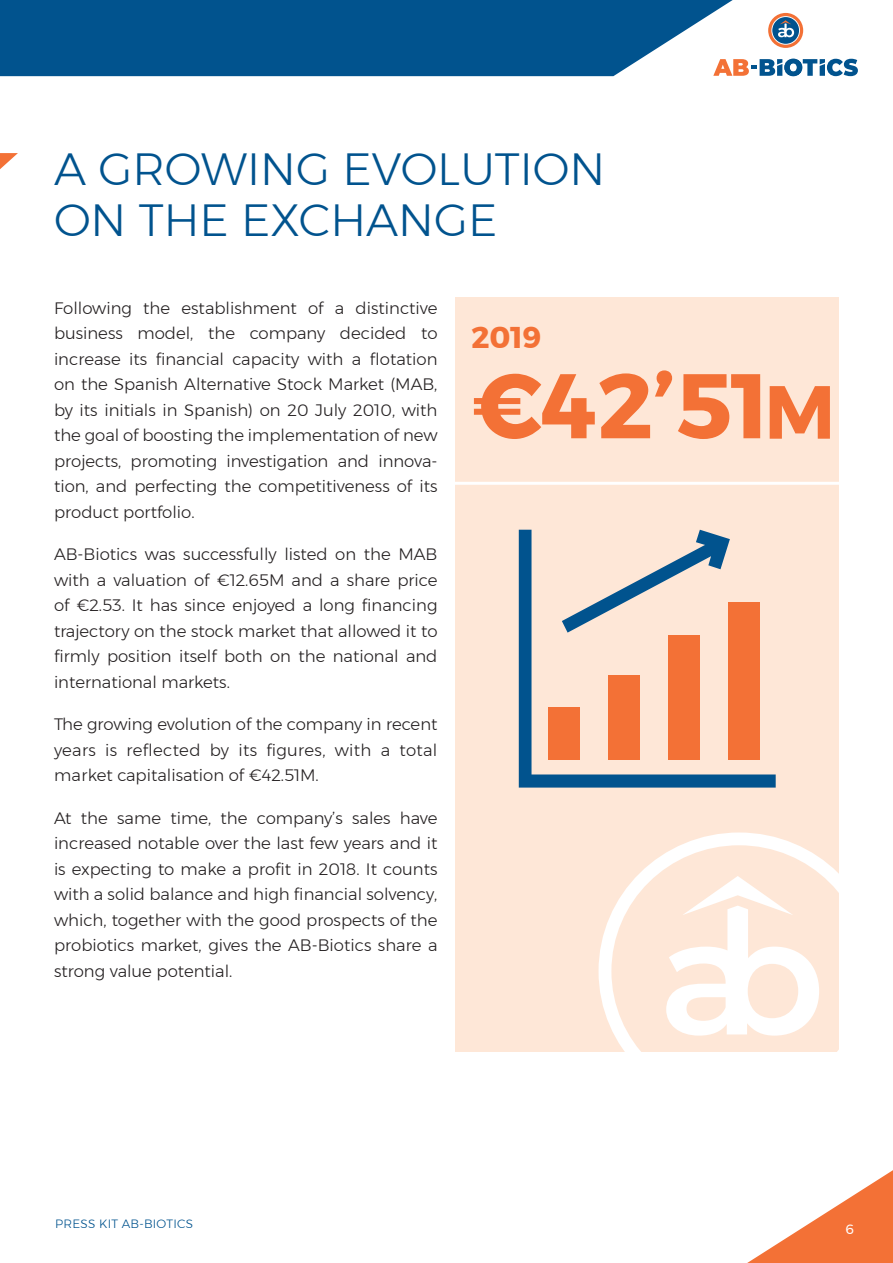
<style>
.page{position:relative;width:893px;height:1263px;background:#fff}
.page>*{position:absolute;margin:0;border:0;box-sizing:border-box;transform-origin:0 0}
.t1{font:700 91.35px "Montserrat";color:#f37136}
.t2{font:700 75px "Montserrat";color:#f37136}
.t3{font:300 45px/51px "Montserrat";color:#01538e}
.t4{font:700 30px "Montserrat";color:#f37136}
.t5{font:300 16.5px/25.5px "Montserrat";color:#231f20;text-align:justify}
.t6{font:13.5px "Montserrat";color:#fff}
.t7{font:300 12px "Montserrat";letter-spacing:.02em;color:#01538e}
</style>
<div class="page">
<svg style="left:0;top:0;width:733px;height:76px;background:#146096"></svg>
<svg style="left:747px;top:1170px;width:146px;height:93px"></svg>
<svg style="left:713px;top:59px;width:145px;height:17px"></svg>
<svg style="left:768px;top:13px;width:35px;height:35px"></svg>
<svg style="left:771px;top:16px;width:29px;height:29px"></svg>
<div style="left:455px;top:298px;width:384px;height:754px;background:#fee7d7"></div>
<svg style="left:0;top:153px;width:18px;height:16px"></svg>
<hr style="left:452px;top:482px;width:403px;height:3px;background:#fff">
<svg style="left:519px;top:530px;width:257px;height:257px"></svg>
<div style="left:548px;top:707px;width:31px;height:52px;background:#f37136"></div>
<div style="left:608px;top:675px;width:31px;height:84px;background:#f37136"></div>
<div style="left:668px;top:635px;width:31px;height:124px;background:#f37136"></div>
<div style="left:728px;top:602px;width:32px;height:157px;background:#f37136"></div>
<svg style="left:562px;top:530px;width:168px;height:103px"></svg>
<svg style="left:598px;top:832px;width:241px;height:220px"></svg>
<svg style="left:666px;top:876px;width:153px;height:159px"></svg>
<p class="t3" style="left:54px;top:142px;width:553px">A GROWING EVOLUTION<br>ON THE EXCHANGE</p>
<p class="t5" style="left:54px;top:295px;width:385px">Following the establishment of a distinctive business model, the company decided to increase its financial capacity with a flotation on the Spanish Alternative Stock Market (MAB, by its initials in Spanish) on 20 July 2010, with the goal of boosting the implementation of new projects, promoting investigation and innova&shy;tion, and perfecting the competitiveness of its product portfolio.</p>
<p class="t5" style="left:54px;top:541px;width:385px">AB-Biotics was successfully listed on the MAB with a valuation of €12.65M and a share price of €2.53. It has since enjoyed a long financing trajectory on the stock market that allowed it to firmly position itself both on the national and international markets.</p>
<p class="t5" style="left:54px;top:711px;width:385px">The growing evolution of the company in recent years is reflected by its figures, with a total market capitalisation of €42.51M.</p>
<p class="t5" style="left:54px;top:805px;width:385px">At the same time, the company’s sales have increased notable over the last few years and it is expecting to make a profit in 2018. It counts with a solid balance and high financial solvency, which, together with the good prospects of the probiotics market, gives the AB-Biotics share a strong value potential.</p>
<p class="t4" style="left:471px;top:313px;width:72px">2019</p>
<p class="t1" style="left:471px;top:333px;width:299px">€42’51</p>
<p class="t2" style="left:765px;top:352px;width:72px">M</p>
<p class="t7" style="left:55px;top:1215px;width:139px">PRESS KIT AB-BIOTICS</p>
<p class="t6" style="left:845px;top:1218px;width:10px">6</p>
</div>
